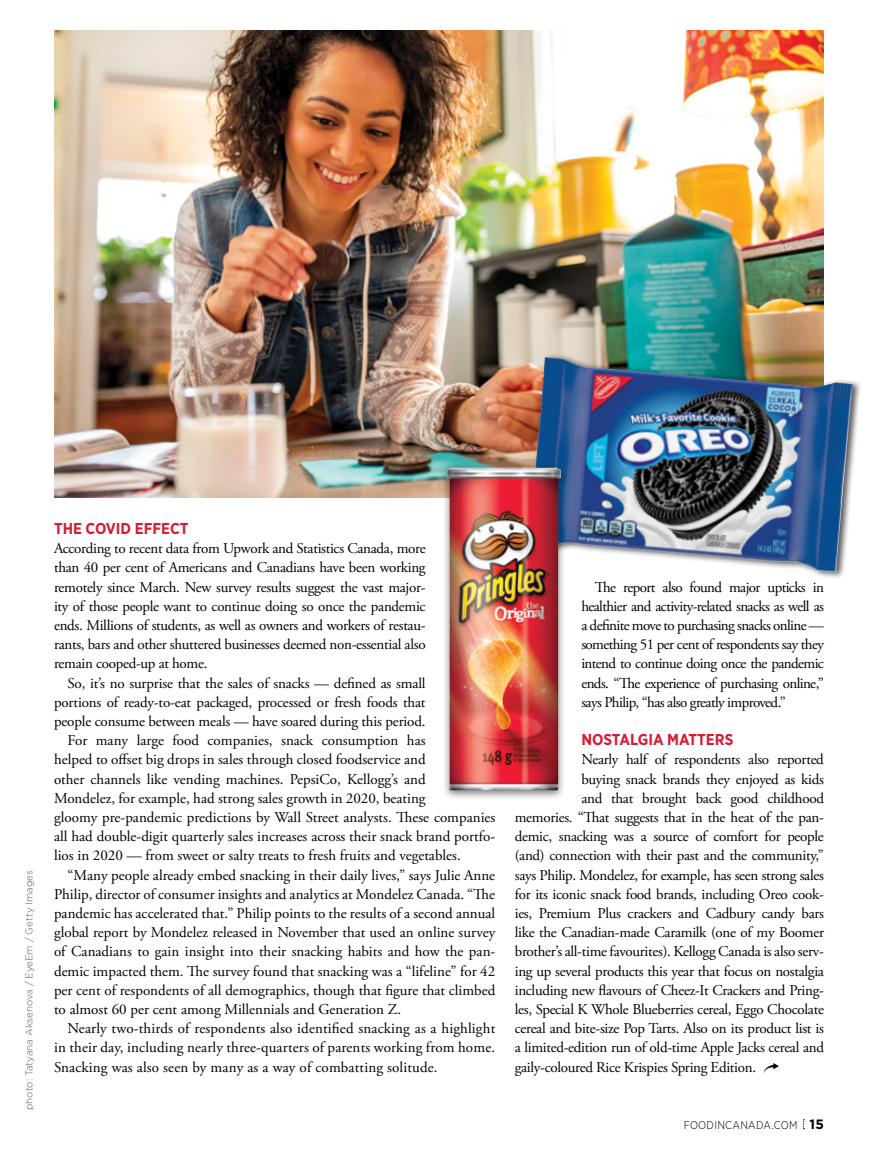
<style>
.page{position:relative;width:878px;height:1161px;background:#fff}
.page>*{position:absolute;margin:0;border:0;box-sizing:border-box;transform-origin:0 0}
.t1{font:700 15.75px "Gotham Narrow";color:#d71c33}
.t2{font:15px/19.2px "Adobe Garamond Pro";letter-spacing:-.005em;color:#000;text-align:justify}
.t3{font:300 11.25px "Gotham Narrow";letter-spacing:.02em;color:#000}
.t4{font:300 9.75px "Gotham";color:#58595b}
.s1{font-family:"Gotham";font-weight:700;font-size:13.5px}
</style>
<div class="page">
<svg style="left:763px;top:1063px;width:15px;height:11px"></svg>
<img style="left:54px;top:30px;width:769px;height:468px">
<div style="left:525px;top:353px;width:337px;height:227px;background:#000;opacity:.66"></div>
<img style="left:527px;top:386px;width:262px;height:176px">
<div style="left:439px;top:463px;width:129px;height:338px;background:#000;opacity:.5"></div>
<img style="left:447px;top:468px;width:114px;height:322px">
<p class="t4" style="left:24px;top:1110px;width:241px;rotate:-90deg">photo: Tatyana Aksenova / EyeEm / Getty Images</p>
<p class="t1" style="left:54px;top:518px;width:136px">THE COVID EFFECT</p>
<p class="t2" style="left:54px;top:539px;width:373px">According to recent data from Upwork and Statistics Canada, more than 40 per cent of Americans and Canadians have been working remotely since March. New survey results suggest the vast major&shy;ity of those people want to continue doing so once the pandemic ends. Millions of students, as well as owners and workers of restau&shy;rants, bars and other shuttered businesses deemed non-essential also remain cooped-up at home.</p>
<p class="t2" style="left:68px;top:674px;width:359px">So, it’s no surprise that the sales of snacks — defined as small</p>
<p class="t2" style="left:54px;top:693px;width:373px">portions of ready-to-eat packaged, processed or fresh foods that</p>
<p class="t2" style="left:54px;top:712px;width:373px">people consume between meals — have soared during this period.</p>
<p class="t2" style="left:68px;top:731px;width:359px">For many large food companies, snack consumption has</p>
<p class="t2" style="left:54px;top:751px;width:373px">helped to offset big drops in sales through closed foodservice and</p>
<p class="t2" style="left:54px;top:770px;width:373px">other channels like vending machines. PepsiCo, Kellogg’s and</p>
<p class="t2" style="left:54px;top:789px;width:373px">Mondelez, for example, had strong sales growth in 2020, beating</p>
<p class="t2" style="left:54px;top:808px;width:443px">gloomy pre-pandemic predictions by Wall Street analysts. These companies</p>
<p class="t2" style="left:54px;top:827px;width:443px">all had double-digit quarterly sales increases across their snack brand portfo-</p>
<p class="t2" style="left:54px;top:847px;width:408px">lios in 2020 — from sweet or salty treats to fresh fruits and vegetables.</p>
<p class="t2" style="left:68px;top:866px;width:429px">“Many people already embed snacking in their daily lives,” says Julie Anne</p>
<p class="t2" style="left:54px;top:885px;width:442px">Philip, director of consumer insights and analytics at Mondelez Canada. “The</p>
<p class="t2" style="left:54px;top:904px;width:443px">pandemic has accelerated that.” Philip points to the results of a second annual</p>
<p class="t2" style="left:54px;top:923px;width:443px">global report by Mondelez released in November that used an online survey</p>
<p class="t2" style="left:54px;top:943px;width:443px">of Canadians to gain insight into their snacking habits and how the pan-</p>
<p class="t2" style="left:54px;top:962px;width:443px">demic impacted them. The survey found that snacking was a “lifeline” for 42</p>
<p class="t2" style="left:54px;top:981px;width:443px">per cent of respondents of all demographics, though that figure that climbed</p>
<p class="t2" style="left:54px;top:1000px;width:349px">to almost 60 per cent among Millennials and Generation Z.</p>
<p class="t2" style="left:68px;top:1019px;width:429px">Nearly two-thirds of respondents also identified snacking as a highlight</p>
<p class="t2" style="left:54px;top:1039px;width:442px">in their day, including nearly three-quarters of parents working from home.</p>
<p class="t2" style="left:54px;top:1058px;width:385px">Snacking was also seen by many as a way of combatting solitude.</p>
<p class="t2" style="left:581px;top:578px;width:244px;text-indent:14px">The report also found major upticks in healthier and activity-related snacks as well as a definite move to purchasing snacks online — something 51 per cent of respondents say they intend to continue doing once the pandemic ends. “The experience of purchasing online,” says Philip, “has also greatly improved.”</p>
<p class="t1" style="left:581px;top:730px;width:154px">NOSTALGIA MATTERS</p>
<p class="t2" style="left:581px;top:751px;width:244px">Nearly half of respondents also reported</p>
<p class="t2" style="left:581px;top:770px;width:244px">buying snack brands they enjoyed as kids</p>
<p class="t2" style="left:581px;top:789px;width:244px">and that brought back good childhood</p>
<p class="t2" style="left:515px;top:808px;width:311px">memories. “That suggests that in the heat of the pan-</p>
<p class="t2" style="left:515px;top:827px;width:310px">demic, snacking was a source of comfort for people</p>
<p class="t2" style="left:515px;top:847px;width:311px">(and) connection with their past and the community,”</p>
<p class="t2" style="left:515px;top:866px;width:311px">says Philip. Mondelez, for example, has seen strong sales</p>
<p class="t2" style="left:515px;top:885px;width:310px">for its iconic snack food brands, including Oreo cook-</p>
<p class="t2" style="left:515px;top:904px;width:311px">ies, Premium Plus crackers and Cadbury candy bars</p>
<p class="t2" style="left:515px;top:923px;width:311px">like the Canadian-made Caramilk (one of my Boomer</p>
<p class="t2" style="left:515px;top:943px;width:311px">brother’s all-time favourites). Kellogg Canada is also serv-</p>
<p class="t2" style="left:515px;top:962px;width:311px">ing up several products this year that focus on nostalgia</p>
<p class="t2" style="left:515px;top:981px;width:310px">including new flavours of Cheez-It Crackers and Pring-</p>
<p class="t2" style="left:515px;top:1000px;width:310px">les, Special K Whole Blueberries cereal, Eggo Chocolate</p>
<p class="t2" style="left:515px;top:1019px;width:311px">cereal and bite-size Pop Tarts. Also on its product list is</p>
<p class="t2" style="left:515px;top:1039px;width:311px">a limited-edition run of old-time Apple Jacks cereal and</p>
<p class="t2" style="left:515px;top:1058px;width:243px">gaily-coloured Rice Krispies Spring Edition.</p>
<p class="t3" style="left:683px;top:1118px;width:142px">FOODINCANADA.COM <span class="s1">15</span></p>
</div>
